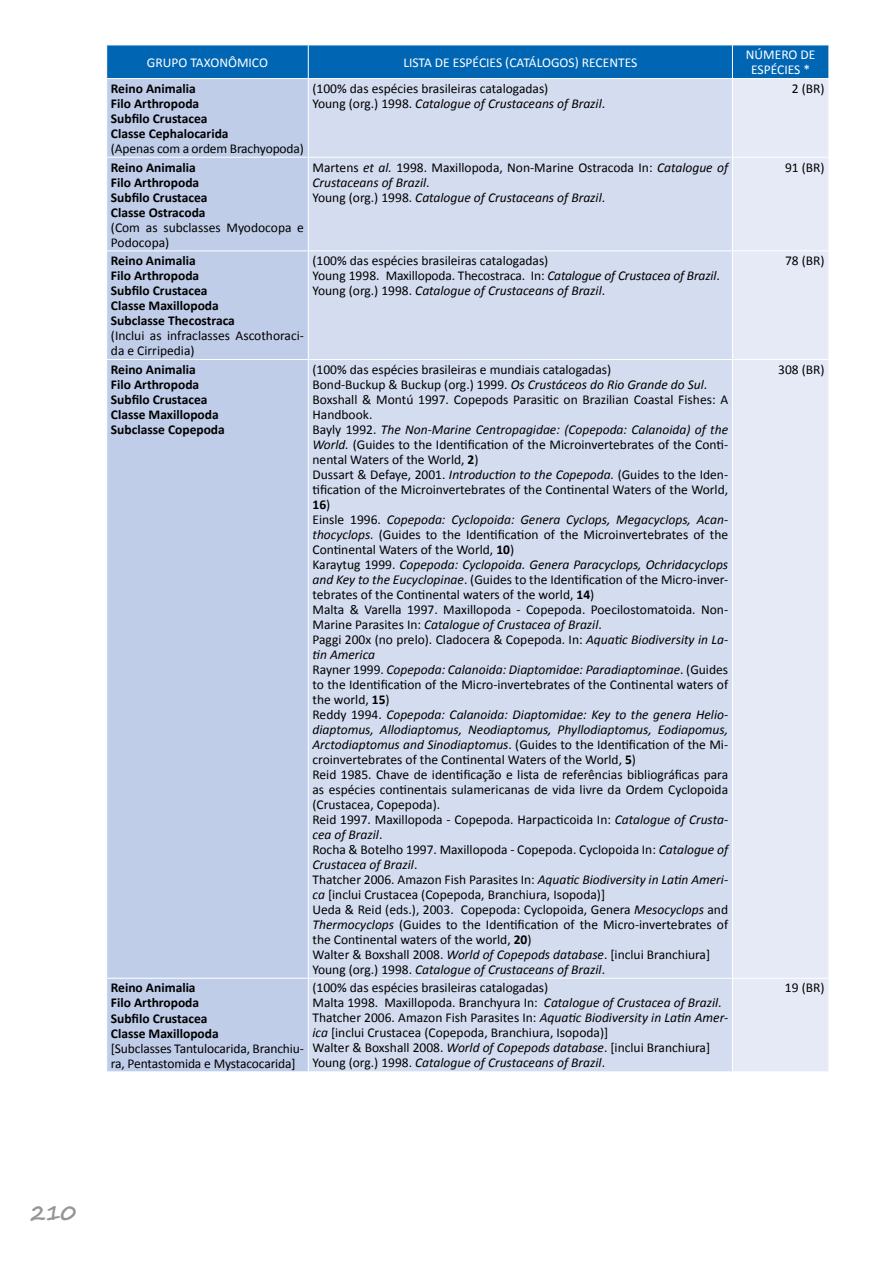
<style>
.page{position:relative;width:893px;height:1263px;background:#fff}
.page>*{position:absolute;margin:0;border:0;box-sizing:border-box;transform-origin:0 0}
.t1{font:700 21px "Segoe Print";color:#939598}
.t2{font:13.5px/15px "Calibri";color:#000}
.t3{font:700 13.5px/15px "Calibri";color:#000}
.t4{font:italic 13.5px/15px "Calibri";color:#000}
.t5{font:13.5px/15px "Calibri";color:#fff;text-align:center}
.s1{font-style:italic}
.s2{font-style:normal}
.s3{font-weight:700}
</style>
<div class="page">
<div style="left:107px;top:46px;width:721px;height:32px;background:#0066b3"></div>
<div style="left:107px;top:79px;width:201px;height:992px;background:#c0cde9"></div>
<div style="left:309px;top:79px;width:423px;height:992px;background:#d4dcf0"></div>
<div style="left:733px;top:79px;width:95px;height:992px;background:#e6eaf6"></div>
<hr style="left:106px;top:157px;width:202px;height:1px;background:#fff">
<hr style="left:308px;top:157px;width:424px;height:1px;background:#fff">
<hr style="left:732px;top:157px;width:97px;height:1px;background:#fff">
<hr style="left:106px;top:250px;width:202px;height:1px;background:#fff">
<hr style="left:308px;top:250px;width:424px;height:1px;background:#fff">
<hr style="left:732px;top:250px;width:97px;height:1px;background:#fff">
<hr style="left:106px;top:359px;width:202px;height:1px;background:#fff">
<hr style="left:308px;top:359px;width:424px;height:1px;background:#fff">
<hr style="left:732px;top:359px;width:97px;height:1px;background:#fff">
<hr style="left:106px;top:978px;width:202px;height:1px;background:#fff">
<hr style="left:308px;top:978px;width:424px;height:1px;background:#fff">
<hr style="left:732px;top:978px;width:97px;height:1px;background:#fff">
<hr style="left:308px;top:45px;width:1px;height:33px;background:#fff">
<hr style="left:732px;top:45px;width:1px;height:33px;background:#fff">
<p class="t5" style="left:147px;top:54px;width:122px">Grupo Taxonômico</p>
<p class="t5" style="left:403px;top:54px;width:235px">Lista de espécies (catálogos) recentes</p>
<p class="t5" style="left:746px;top:47px;width:71px">Número de espécies *</p>
<p class="t3" style="left:111px;top:80px;width:119px">Reino Animalia<br>Filo Arthropoda<br>Subfilo Crustacea<br>Classe Cephalocarida</p>
<p class="t2" style="left:111px;top:140px;width:195px">(Apenas com a ordem Brachyopoda)</p>
<p class="t2" style="left:313px;top:80px;width:294px">(100% das espécies brasileiras catalogadas)<br>Young (org.) 1998. <span class="s1">Catalogue of Crustaceans of Brazil</span>.</p>
<p class="t2" style="left:792px;top:80px;width:34px">2 (BR)</p>
<p class="t3" style="left:111px;top:159px;width:98px">Reino Animalia<br>Filo Arthropoda<br>Subfilo Crustacea<br>Classe Ostracoda</p>
<p class="t2" style="left:111px;top:219px;width:195px">(Com as subclasses Myodocopa e<br>Podocopa)</p>
<p class="t3" style="left:111px;top:253px;width:125px">Reino Animalia<br>Filo Arthropoda<br>Subfilo Crustacea<br>Classe Maxillopoda<br>Subclasse Thecostraca</p>
<p class="t2" style="left:111px;top:328px;width:195px">(I nclui as infraclasses Ascothoraci&shy;da e Cirripedia)</p>
<p class="t4" style="left:313px;top:159px;width:417px"><span class="s2">M artens</span> et al. <span class="s2">1998. Maxillopoda, N on-Marine Ostracoda I n:</span> Catalogue of<br>Crustaceans of Brazil<span class="s2">.<br>Young (org.) 1998.</span> Catalogue of Crustaceans of Brazil<span class="s2">.</span></p>
<p class="t2" style="left:785px;top:159px;width:41px">91 (BR)</p>
<p class="t2" style="left:312px;top:253px;width:409px">(100% das espécies brasileiras catalogadas)<br>Young 1998. Maxillopoda. Thecostraca. I n: <span class="s1">Catalogue of Crustacea of Brazil</span>.<br>Young (org.) 1998. <span class="s1">Catalogue of Crustaceans of Brazil</span>.</p>
<p class="t2" style="left:785px;top:253px;width:41px">78 (BR)</p>
<p class="t3" style="left:111px;top:361px;width:116px">Reino Animalia<br>Filo Arthropoda<br>Subfilo Crustacea<br>Classe Maxillopoda<br>Subclasse Copepoda</p>
<p class="t2" style="left:312px;top:361px;width:417px">(100% das espécies brasileiras e mundiais catalogadas)<br>Bond-Buckup &amp; Buckup (org.) 1999. <span class="s1">Os Crustáceos do Rio Grande do Sul</span>.<br>Boxshall &amp; Montú 1997. Copepods Parasitic on Brazilian Coastal Fishes: A Handbook.<br>Bayly 1992. <span class="s1">The Non-Marine Centropagidae: (Copepoda: Calanoida) of the World.</span> (Guides to the Identification of the Microinvertebrates of the Conti&shy;nental Waters of the World, <span class="s3">2</span>)<br>Dussart &amp; Defaye, 2001. <span class="s1">Introduction to the Copepoda.</span> (Guides to the I den&shy;tification of the Microinvertebrates of the Continental Waters of the World, <span class="s3">16</span>)<br>Einsle 1996. <span class="s1">Copepoda: Cyclopoida: Genera Cyclops, Megacyclops, Acan&shy;thocyclops.</span> (Guides to the I dentification of the Microinvertebrates of the Continental Waters of the World, <span class="s3">10</span>)<br>Karaytug 1999. <span class="s1">Copepoda: Cyclopoida. Genera Paracyclops, Ochridacyclops and Key to the Eucyclopinae</span>. (Guides to the I dentification of the Micro-inver&shy;tebrates of the Continental waters of the world, <span class="s3">14</span>)<br>Malta &amp; Varella 1997. Maxillopoda - Copepoda. Poecilostomatoida. Non-Marine Parasites I n: <span class="s1">Catalogue of Crustacea of Brazil</span>.<br>Paggi 200x (no prelo). Cladocera &amp; Copepoda. I n: <span class="s1">Aquatic Biodiversity in La&shy;tin America<br></span>Rayner 1999. <span class="s1">Copepoda: Calanoida: Diaptomidae: Paradiaptominae</span>. (Guides to the I dentification of the Micro-invertebrates of the Continental waters of the world, <span class="s3">15</span>)<br>Reddy 1994. <span class="s1">Copepoda: Calanoida: Diaptomidae: Key to the genera Helio&shy;diaptomus, Allodiaptomus, Neodiaptomus, Phyllodiaptomus, Eodiapomus, Arctodiaptomus and Sinodiaptomus</span>. (Guides to the I dentification of the Mi&shy;croinvertebrates of the Continental Waters of the World, <span class="s3">5</span>)<br>Reid 1985. Chave de identificação e lista de referências bibliográficas para as espécies continentais sulamericanas de vida livre da Ordem Cyclopoida (Crustacea, Copepoda).<br>Reid 1997. Maxillopoda - Copepoda. Harpacticoida I n: <span class="s1">Catalogue of Crusta&shy;cea of Brazil</span>.<br>Rocha &amp; Botelho 1997. Maxillopoda - Copepoda. Cyclopoida I n: <span class="s1">Catalogue of Crustacea of Brazil</span>.<br>Thatcher 2006. Amazon Fish Parasites I n: <span class="s1">Aquatic Biodiversity in Latin Ameri&shy;ca</span> [inclui Crustacea (Copepoda, Branchiura, Isopoda)]<br>Ueda &amp; Reid (eds.), 2003. Copepoda: Cyclopoida, Genera <span class="s1">Mesocyclops</span> and <span class="s1">Thermocyclops</span> (Guides to the I dentification of the Micro-invertebrates of the Continental waters of the world, <span class="s3">20</span>)<br>Walter &amp; Boxshall 2008. <span class="s1">World of Copepods database</span>. [inclui Branchiura] Young (org.) 1998. <span class="s1">Catalogue of Crustaceans of Brazil</span>.</p>
<p class="t2" style="left:778px;top:361px;width:48px">308 (BR)</p>
<p class="t3" style="left:111px;top:980px;width:109px">Reino Animalia<br>Filo Arthropoda<br>Subfilo Crustacea<br>Classe Maxillopoda</p>
<p class="t2" style="left:111px;top:1040px;width:195px">[Subclasses Tantulocarida, Branchiu&shy;ra, Pentastomida e Mystacocarida]</p>
<p class="t2" style="left:312px;top:980px;width:417px">(100% das espécies brasileiras catalogadas)<br>Malta 1998. Maxillopoda. Branchyura I n: <span class="s1">Catalogue of Crustacea of Brazil</span>.<br>Thatcher 2006. Amazon Fish Parasites I n: <span class="s1">Aquatic Biodiversity in Latin Amer&shy;ica</span> [inclui Crustacea (Copepoda, Branchiura, Isopoda)]<br>Walter &amp; Boxshall 2008. <span class="s1">World of Copepods database</span>. [inclui Branchiura] Young (org.) 1998. <span class="s1">Catalogue of Crustaceans of Brazil</span>.</p>
<p class="t2" style="left:785px;top:980px;width:41px">19 (BR)</p>
<h1 class="t1" style="left:30px;top:1194px;width:47px">210</h1>
</div>
